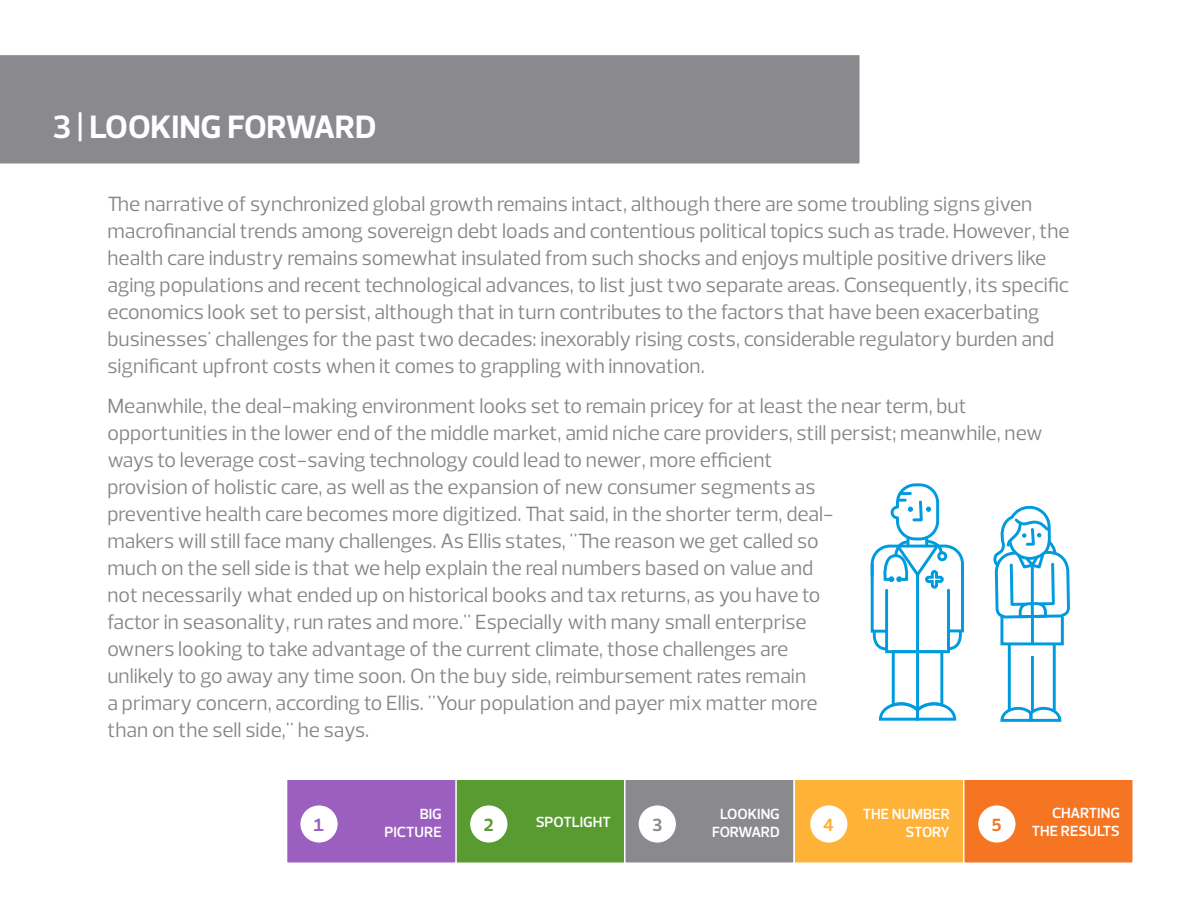
<style>
.page{position:relative;width:1188px;height:918px;background:#fff}
.page>*{position:absolute;margin:0;border:0;box-sizing:border-box;transform-origin:0 0}
.Body_copy{font:700 33px "Prelo";letter-spacing:-.01em;color:#fff}
.Body_copy-2{font:21px/27px "Prelo";color:#848689}
.t1{font:700 18px "Prelo";color:#f57523}
.t2{font:700 18px "Prelo";color:#9b5fbf}
.t3{font:700 18px "Prelo";color:#589b31}
.t4{font:700 18px "Prelo";color:#8a8a8e}
.t5{font:700 18px "Prelo";color:#ffb238}
.t6{font:600 15px/18px "Prelo";color:#fff;text-align:right}
</style>
<div class="page">
<div style="left:455px;top:778px;width:171px;height:86px;background:#589b31;border:2px solid #fff"></div>
<div style="left:624px;top:778px;width:171px;height:86px;background:#8a8a8e;border:2px solid #fff"></div>
<div style="left:794px;top:778px;width:171px;height:86px;background:#ffb238;border:2px solid #fff"></div>
<div style="left:963px;top:778px;width:171px;height:86px;background:#f57523;border:2px solid #fff"></div>
<div style="left:286px;top:778px;width:171px;height:86px;background:#9b5fbf;border:2px solid #fff"></div>
<div style="left:978px;top:805px;width:37px;height:38px;background:#fff;border-radius:50%"></div>
<div style="left:810px;top:805px;width:37px;height:38px;background:#fff;border-radius:50%"></div>
<div style="left:639px;top:805px;width:37px;height:38px;background:#fff;border-radius:50%"></div>
<div style="left:470px;top:805px;width:37px;height:38px;background:#fff;border-radius:50%"></div>
<div style="left:300px;top:805px;width:38px;height:38px;background:#fff;border-radius:50%"></div>
<div style="left:0;top:55px;width:860px;height:109px;background:#8a8a8e"></div>
<svg style="left:993px;top:505px;width:77px;height:217px"></svg>
<hr style="left:1008px;top:644px;width:3px;height:66px;background:#009bde">
<hr style="left:1053px;top:644px;width:3px;height:66px;background:#009bde">
<div style="left:1000px;top:615px;width:64px;height:30px;border:3px solid #009bde"></div>
<hr style="left:1031px;top:617px;width:3px;height:27px;background:#009bde">
<hr style="left:1031px;top:656px;width:3px;height:55px;background:#009bde">
<div style="left:896px;top:483px;width:43px;height:57px;border:3px solid #009bde;border-radius:18px"></div>
<svg style="left:890px;top:492px;width:41px;height:31px"></svg>
<svg style="left:870px;top:537px;width:94px;height:184px"></svg>
<p class="Body_copy" style="left:53px;top:106px;width:326px">3 | LOOKING FORWARD</p>
<p class="Body_copy-2" style="left:107px;top:190px;width:964px">The narrative of synchronized global growth remains intact, although there are some troubling signs given macrofinancial trends among sovereign debt loads and contentious political topics such as trade. However, the health care industry remains somewhat insulated from such shocks and enjoys multiple positive drivers like aging populations and recent technological advances, to list just two separate areas. Consequently, its specific economics look set to persist, although that in turn contributes to the factors that have been exacerbating businesses' challenges for the past two decades: inexorably rising costs, considerable regulatory burden and significant upfront costs when it comes to grappling with innovation.</p>
<p class="Body_copy-2" style="left:107px;top:393px;width:937px">Meanwhile, the deal-making environment looks set to remain pricey for at least the near term, but opportunities in the lower end of the middle market, amid niche care providers, still persist; meanwhile, new ways to leverage cost-saving technology could lead to newer, more efficient<br>provision of holistic care, as well as the expansion of new consumer segments as<br>preventive health care becomes more digitized. That said, in the shorter term, deal-<br>makers will still face many challenges. As Ellis states, "The reason we get called so<br>much on the sell side is that we help explain the real numbers based on value and<br>not necessarily what ended up on historical books and tax returns, as you have to<br>factor in seasonality, run rates and more." Especially with many small enterprise<br>owners looking to take advantage of the current climate, those challenges are<br>unlikely to go away any time soon. On the buy side, reimbursement rates remain<br>a primary concern, according to Ellis. "Your population and payer mix matter more<br>than on the sell side," he says.</p>
<p class="t6" style="left:385px;top:805px;width:59px">BIG<br>PICTURE</p>
<p class="t6" style="left:536px;top:813px;width:77px">SPOTLIGHT</p>
<p class="t6" style="left:712px;top:805px;width:69px;text-align:center">LOOKING<br>FORWARD</p>
<p class="t6" style="left:863px;top:805px;width:89px">THE NUMBER<br>STORY</p>
<p class="t6" style="left:1032px;top:804px;width:90px">CHARTING<br>THE RESULTS</p>
<p class="t2" style="left:314px;top:814px;width:12px">1</p>
<p class="t3" style="left:484px;top:814px;width:11px">2</p>
<p class="t4" style="left:652px;top:813px;width:12px">3</p>
<p class="t5" style="left:823px;top:814px;width:12px">4</p>
<p class="t1" style="left:992px;top:814px;width:12px">5</p>
</div>
